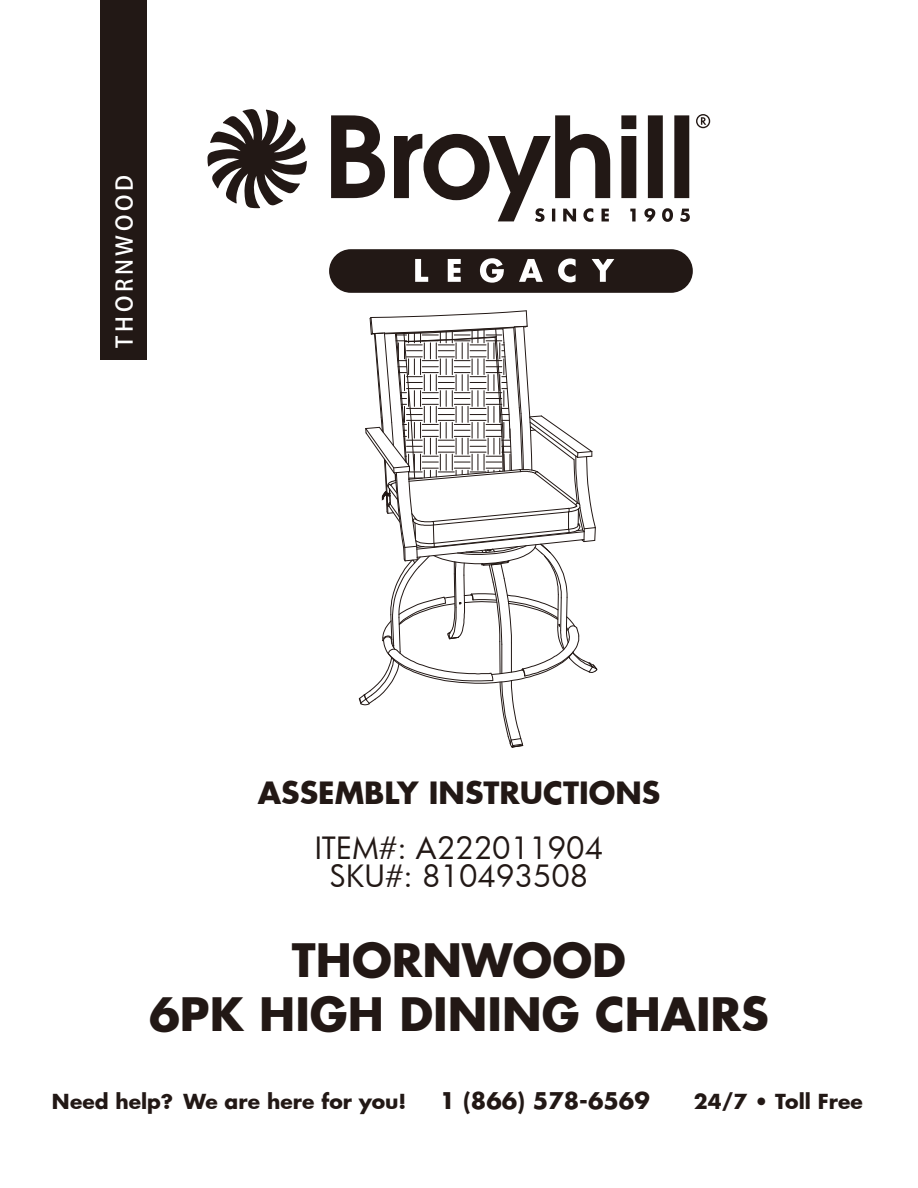
<style>
.page{position:relative;width:918px;height:1188px;background:#fff}
.page>*{position:absolute;margin:0;border:0;box-sizing:border-box;transform-origin:0 0}
.t1{font:700 45px/54px "Futura";color:#221815;text-align:center}
.t2{font:30px/28.2px "Futura";color:#221815;text-align:center}
.t3{font:700 30px "Futura";color:#221815}
.t4{font:700 22.5px "Futura";color:#221815}
.t5{font:22.5px "Futura Dem";letter-spacing:.165em;color:#fff}
.t6{font:700 20.25px "Futura";color:#221815}
</style>
<div class="page">
<div style="left:101px;top:0;width:46px;height:359px;background:#221815"></div>
<div style="left:329px;top:249px;width:364px;height:44px;background:#221815;border-radius:22px"></div>
<svg style="left:415px;top:259px;width:13px;height:23px"></svg>
<svg style="left:448px;top:259px;width:13px;height:23px"></svg>
<svg style="left:480px;top:258px;width:24px;height:25px"></svg>
<svg style="left:519px;top:259px;width:24px;height:23px"></svg>
<svg style="left:558px;top:258px;width:18px;height:24px"></svg>
<svg style="left:592px;top:259px;width:22px;height:23px"></svg>
<svg style="left:207px;top:109px;width:503px;height:113px"></svg>
<svg style="left:359px;top:310px;width:238px;height:438px"></svg>
<p class="t5" style="left:111px;top:348px;width:174px;rotate:-90deg">THORNWOOD</p>
<h2 class="t3" style="left:258px;top:772px;width:404px">ASSEMBLY INSTRUCTIONS</h2>
<h2 class="t2" style="left:315px;top:833px;width:290px">ITEM#: A222011904<br>SKU#: 810493508</h2>
<h1 class="t1" style="left:149px;top:932px;width:621px">THORNWOOD<br>6PK HIGH DINING CHAIRS</h1>
<p class="t6" style="left:52px;top:1087px;width:356px">Need help? We are here for you!</p>
<p class="t4" style="left:440px;top:1085px;width:212px">1 (866) 578-6569</p>
<p class="t6" style="left:694px;top:1087px;width:171px">24/7 • Toll Free</p>
</div>
